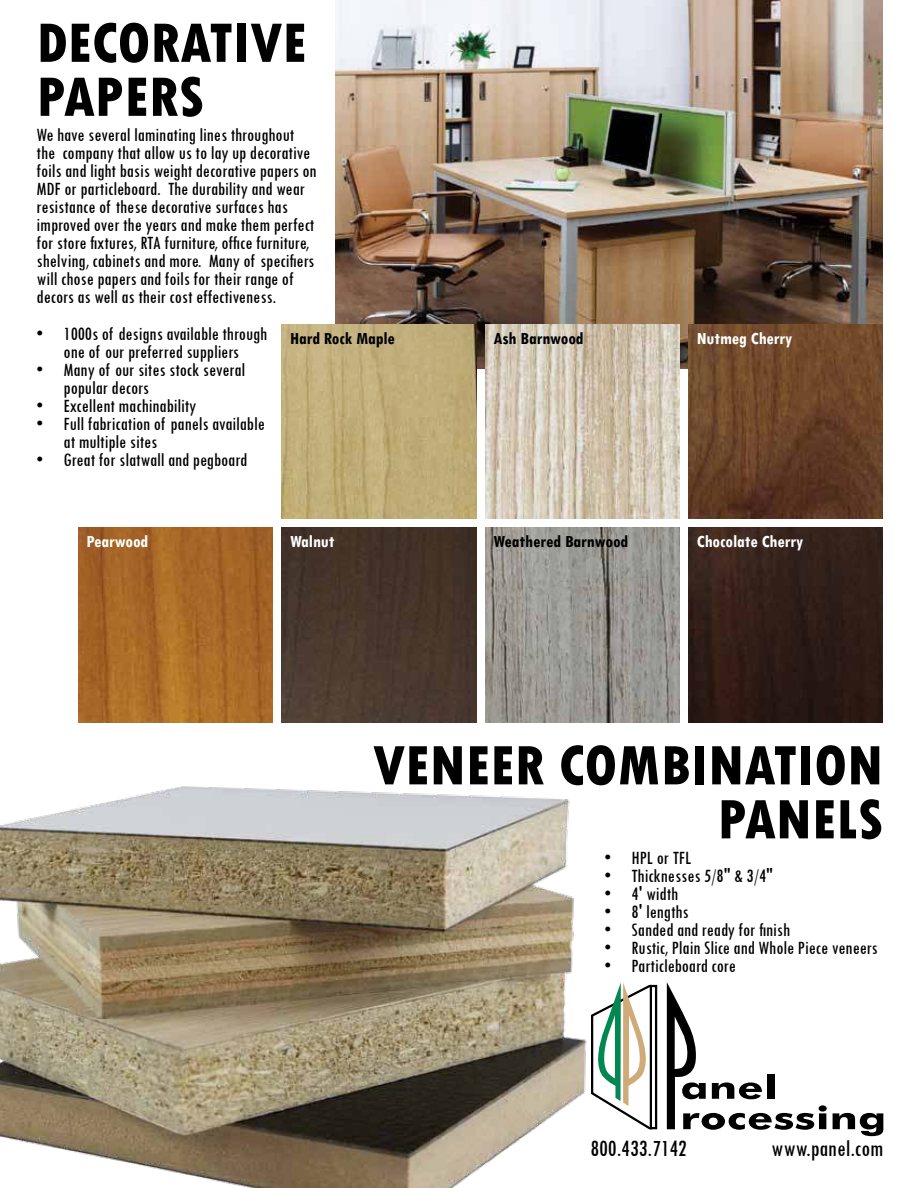
<style>
.page{position:relative;width:918px;height:1188px;background:#fff}
.page>*{position:absolute;margin:0;border:0;box-sizing:border-box;transform-origin:0 0}
.t1{font:800 condensed 58.5px/54px "Tw Cen";color:#000}
.t2{font:condensed 24px "Tw Cen";color:#000}
.t3{font:condensed 19.5px/18px "Tw Cen";color:#000}
.t4{font:700 condensed 18px "Tw Cen";color:#000}
.t5{font:700 condensed 18px "Tw Cen";color:#fff}
</style>
<div class="page">
<div style="left:650px;top:985px;width:7px;height:144px;border:2px solid #000"></div>
<svg style="left:603px;top:983px;width:50px;height:147px"></svg>
<svg style="left:833px;top:1113px;width:50px;height:23px"></svg>
<svg style="left:667px;top:982px;width:160px;height:148px"></svg>
<img style="left:0;top:786px;width:603px;height:402px">
<img style="left:336px;top:0;width:547px;height:369px">
<img style="left:688px;top:325px;width:195px;height:194px">
<img style="left:485px;top:325px;width:194px;height:194px">
<img style="left:282px;top:325px;width:194px;height:194px">
<img style="left:485px;top:528px;width:194px;height:194px">
<img style="left:282px;top:528px;width:194px;height:194px">
<img style="left:688px;top:528px;width:195px;height:194px">
<img style="left:78px;top:528px;width:195px;height:194px">
<h1 class="t1" style="left:37px;top:15px;width:272px">DECORATIVE<br>PAPERS</h1>
<p class="t3" style="left:37px;top:127px;width:282px">We have several laminating lines throughout the company that allow us to lay up decorative foils and light basis weight decorative papers on MDF or particleboard. The durability and wear resistance of these decorative surfaces has improved over the years and make them perfect for store ixtures, RTA furniture, ofice furniture, shelving, cabinets and more. Many of speciiers will chose papers and foils for their range of decors as well as their cost effectiveness.</p>
<p class="t4" style="left:290px;top:330px;width:106px">Hard Rock Maple</p>
<p class="t4" style="left:493px;top:330px;width:92px">Ash Barnwood</p>
<p class="t5" style="left:697px;top:330px;width:97px">Nutmeg Cherry</p>
<p class="t3" style="left:37px;top:325px;width:232px;text-align:center">• 1000s of designs available through one of our preferred suppliers</p>
<p class="t3" style="left:64px;top:361px;width:183px;text-indent:-27px">• Many of our sites stock several popular decors</p>
<p class="t3" style="left:37px;top:397px;width:161px">• Excellent machinability</p>
<p class="t3" style="left:64px;top:415px;width:203px;text-indent:-27px">• Full fabrication of panels available at multiple sites</p>
<p class="t3" style="left:37px;top:451px;width:212px">• Great for slatwall and pegboard</p>
<p class="t5" style="left:87px;top:534px;width:63px">Pearwood</p>
<p class="t5" style="left:290px;top:534px;width:46px">Walnut</p>
<p class="t4" style="left:493px;top:534px;width:136px">Weathered Barnwood</p>
<p class="t5" style="left:697px;top:534px;width:108px">Chocolate Cherry</p>
<h1 class="t1" style="left:373px;top:737px;width:512px;text-align:right">VENEER COMBINATION<br>PANELS</h1>
<p class="t3" style="left:605px;top:848px;width:88px">• HPL or TFL</p>
<p class="t3" style="left:605px;top:866px;width:170px">• Thicknesses 5/8" &amp; 3/4"</p>
<p class="t3" style="left:605px;top:884px;width:75px">• 4' width</p>
<p class="t3" style="left:605px;top:902px;width:86px">• 8' lengths</p>
<p class="t3" style="left:605px;top:920px;width:187px">• Sanded and ready for inish</p>
<p class="t3" style="left:605px;top:938px;width:274px">• Rustic, Plain Slice and Whole Piece veneers</p>
<p class="t3" style="left:605px;top:956px;width:133px">• Particleboard core</p>
<p class="t2" style="left:590px;top:1138px;width:98px">800.433.7142</p>
<p class="t2" style="left:771px;top:1138px;width:114px">www.panel.com</p>
</div>
